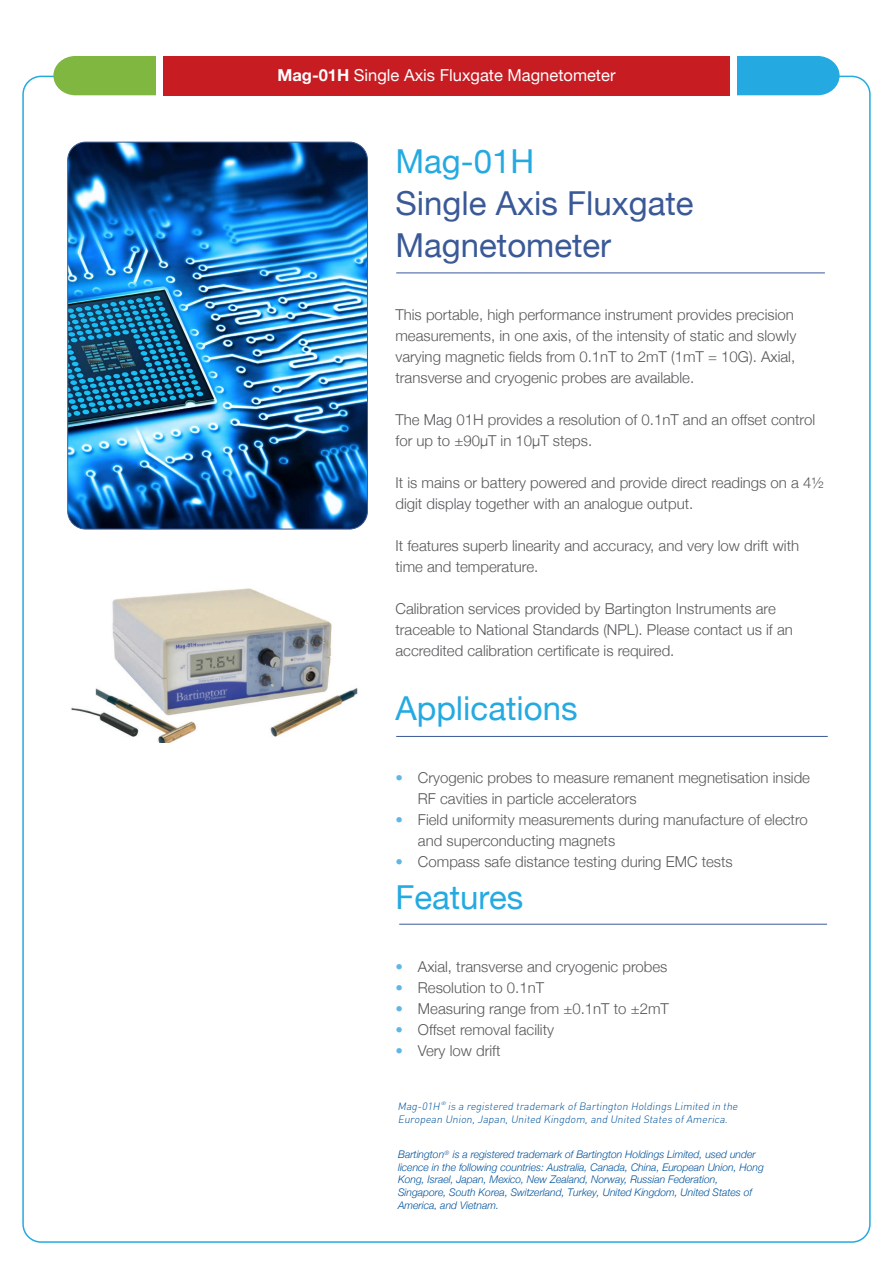
<style>
.page{position:relative;width:893px;height:1263px;background:#fff}
.page>*{position:absolute;margin:0;border:0;box-sizing:border-box;transform-origin:0 0}
.t1{font:33px/42px "Helvetica Neue";color:#3a5997}
.t2{font:33px "Helvetica Neue";color:#24aae1}
.t3{font:16.5px "Helvetica Neue";color:#fff}
.t4{font:300 15px/21px "Helvetica Neue";color:#57585a}
.t5{font:italic 300 10.5px/12.6px "Helvetica Neue";color:#01529a}
.t6{font:italic 300 10.5px/12.6px "DINOT";color:#01529a}
.t7{font:italic 300 6.15px "DINOT";color:#01529a}
.t8{font:italic 300 4.8px "DINOT";color:#01529a;scale:1.23 1}
.s1{font-weight:700}
.s2{color:#24aae1}
.s3{color:#61b6e6}
</style>
<div class="page">
<div style="left:163px;top:56px;width:567px;height:39px;background:#c61c22"></div>
<div style="left:53px;top:56px;width:103px;height:39px;background:#7fb740"></div>
<div style="left:737px;top:56px;width:103px;height:39px;background:#24aae1"></div>
<img style="left:68px;top:142px;width:299px;height:387px">
<div style="left:67px;top:142px;width:301px;height:387px;border:1px solid #3a5997;border-radius:18px"></div>
<hr style="left:396px;top:273px;width:429px;height:1px;background:#3a5997">
<hr style="left:396px;top:736px;width:432px;height:1px;background:#3a5997">
<hr style="left:399px;top:924px;width:428px;height:1px;background:#3a5997">
<img style="left:71px;top:588px;width:287px;height:155px">
<p class="t3" style="left:277px;top:63px;width:339px"><span class="s1">Mag-01H</span> Single Axis Fluxgate Magnetometer</p>
<p class="t1" style="left:395px;top:142px;width:300px"><span class="s2">Mag-01H<br></span>Single Axis Fluxgate<br>Magnetometer</p>
<p class="t4" style="left:395px;top:303px;width:402px">This portable, high performance instrument provides precision measurements, in one axis, of the intensity of static and slowly varying magnetic fields from 0.1nT to 2mT (1mT = 10G). Axial, transverse and cryogenic probes are available.</p>
<p class="t4" style="left:395px;top:408px;width:421px">The Mag 01H provides a resolution of 0.1nT and an offset control for up to ±90μT in 10μT steps.</p>
<p class="t4" style="left:395px;top:471px;width:430px">It is mains or battery powered and provide direct readings on a 4½ digit display together with an analogue output.</p>
<p class="t4" style="left:395px;top:534px;width:405px">It features superb linearity and accuracy, and very low drift with time and temperature.</p>
<p class="t4" style="left:395px;top:597px;width:399px">Calibration services provided by Bartington Instruments are traceable to National Standards (NPL). Please contact us if an accredited calibration certificate is required.</p>
<p class="t2" style="left:395px;top:685px;width:184px">Applications</p>
<p class="t4" style="left:418px;top:766px;width:394px;text-indent:-22px"><span class="s3">•</span> Cryogenic probes to measure remanent megnetisation inside<br>RF cavities in particle accelerators</p>
<p class="t4" style="left:418px;top:808px;width:391px;text-indent:-22px"><span class="s3">•</span> Field uniformity measurements during manufacture of electro and superconducting magnets</p>
<p class="t4" style="left:395px;top:850px;width:339px"><span class="s3">•</span> Compass safe distance testing during EMC tests</p>
<p class="t2" style="left:395px;top:874px;width:129px">Features</p>
<p class="t4" style="left:395px;top:955px;width:274px"><span class="s3">•</span> Axial, transverse and cryogenic probes</p>
<p class="t4" style="left:395px;top:976px;width:150px"><span class="s3">•</span> Resolution to 0.1nT</p>
<p class="t4" style="left:395px;top:997px;width:275px"><span class="s3">•</span> Measuring range from ±0.1nT to ±2mT</p>
<p class="t4" style="left:395px;top:1018px;width:160px"><span class="s3">•</span> Offset removal facility</p>
<p class="t4" style="left:395px;top:1039px;width:107px"><span class="s3">•</span> Very low drift</p>
<p class="t8" style="left:441px;top:1100px;width:7px">®</p>
<p class="t6" style="left:397px;top:1100px;width:344px">Mag-01H is a registered trademark ofBartington Holdings Limited in the<br>European Union,Japan,United Kingdom,and United States ofAmerica.</p>
<p class="t7" style="left:444px;top:1149px;width:8px">®</p>
<p class="t5" style="left:398px;top:1147px;width:367px">Bartington is a registered trademark of Bartington Holdings Limited, used under licence in the following countries: Australia, Canada, China, European Union, Hong Kong, Israel, Japan, Mexico, New Zealand, Norway, Russian Federation, Singapore, South Korea, Switzerland, Turkey, United Kingdom, United States of America, and Vietnam.</p>
</div>
